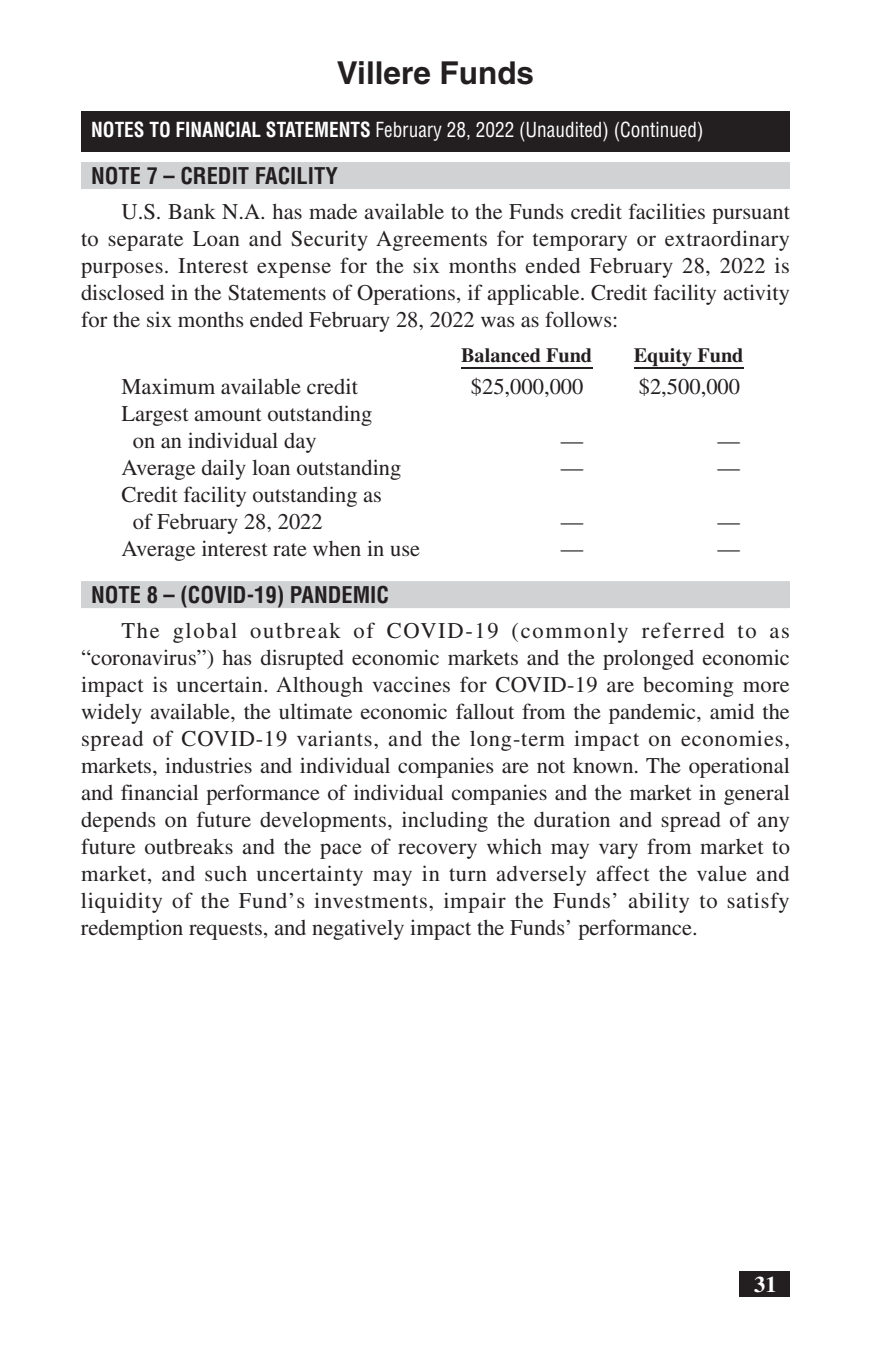
<style>
.page{position:relative;width:871px;height:1357px;background:#fff}
.page>*{position:absolute;margin:0;border:0;box-sizing:border-box;transform-origin:0 0}
.t1{font:700 31.5px "Helvetica";color:#231f20}
.t2{font:22.5px/27px "Times";color:#231f20;text-align:justify}
.t3{font:700 condensed 22.5px "Helvetica";color:#231f20}
.t4{font:700 22.5px "Times";color:#fff}
.t5{font:condensed 20.25px "Helvetica";color:#fff;scale:.95 1}
.t6{font:700 20.25px "Times";color:#231f20}
.s1{font-weight:700}
</style>
<div class="page">
<div style="left:739px;top:1271px;width:51px;height:25px;background:#231f20"></div>
<div style="left:81px;top:162px;width:709px;height:27px;background:#d1d2d4"></div>
<hr style="left:461px;top:367px;width:131px;height:1px;background:#231f20">
<hr style="left:634px;top:367px;width:109px;height:1px;background:#231f20">
<div style="left:81px;top:581px;width:709px;height:27px;background:#d1d2d4"></div>
<div style="left:81px;top:111px;width:709px;height:41px;background:#231f20"></div>
<h1 class="t1" style="left:337px;top:61px;width:199px">Villere Funds</h1>
<p class="t5" style="left:91px;top:118px;width:646px"><span class="s1">NOTES TO FINANCIAL STATEMENTS</span> February 28, 2022 (Unaudited) (Continued)</p>
<p class="t3" style="left:91px;top:163px;width:248px">NOTE 7 – CREDIT FACILITY</p>
<p class="t2" style="left:81px;top:200px;width:710px;text-indent:40px">U.S. Bank N.A. has made available to the Funds credit facilities pursuant to separate Loan and Security Agreements for temporary or extraordinary purposes. Interest expense for the six months ended February 28, 2022 is disclosed in the Statements of Operations, if applicable. Credit facility activity for the six months ended February 28, 2022 was as follows:</p>
<p class="t6" style="left:461px;top:348px;width:133px">Balanced Fund</p>
<p class="t6" style="left:634px;top:348px;width:111px">Equity Fund</p>
<p class="t2" style="left:122px;top:375px;width:238px">Maximum available credit</p>
<p class="t2" style="left:471px;top:375px;width:114px">$25,000,000</p>
<p class="t2" style="left:639px;top:375px;width:103px">$2,500,000</p>
<p class="t2" style="left:133px;top:402px;width:241px;text-indent:-11px">Largest amount outstanding on an individual day</p>
<p class="t2" style="left:561px;top:429px;width:24px">—</p>
<p class="t2" style="left:717px;top:429px;width:24px">—</p>
<p class="t2" style="left:122px;top:456px;width:281px">Average daily loan outstanding</p>
<p class="t2" style="left:561px;top:456px;width:24px">—</p>
<p class="t2" style="left:717px;top:456px;width:24px">—</p>
<p class="t2" style="left:133px;top:483px;width:251px;text-indent:-11px">Credit facility outstanding as of February 28, 2022</p>
<p class="t2" style="left:561px;top:510px;width:24px">—</p>
<p class="t2" style="left:717px;top:510px;width:24px">—</p>
<p class="t2" style="left:122px;top:537px;width:300px">Average interest rate when in use</p>
<p class="t2" style="left:561px;top:537px;width:24px">—</p>
<p class="t2" style="left:717px;top:537px;width:24px">—</p>
<p class="t3" style="left:91px;top:582px;width:299px">NOTE 8 – (COVID-19) PANDEMIC</p>
<p class="t2" style="left:81px;top:620px;width:710px;text-indent:41px">The global outbreak of COVID-19 (commonly referred to as “coronavirus”) has disrupted economic markets and the prolonged economic impact is uncertain. Although vaccines for COVID-19 are becoming more widely available, the ultimate economic fallout from the pandemic, amid the spread of COVID-19 variants, and the long-term impact on economies, markets, industries and individual companies are not known. The operational and financial performance of individual companies and the market in general depends on future developments, including the duration and spread of any future outbreaks and the pace of recovery which may vary from market to market, and such uncertainty may in turn adversely affect the value and liquidity of the Fund’s investments, impair the Funds’ ability to satisfy redemption requests, and negatively impact the Funds’ performance.</p>
<p class="t4" style="left:754px;top:1276px;width:24px">31</p>
</div>
